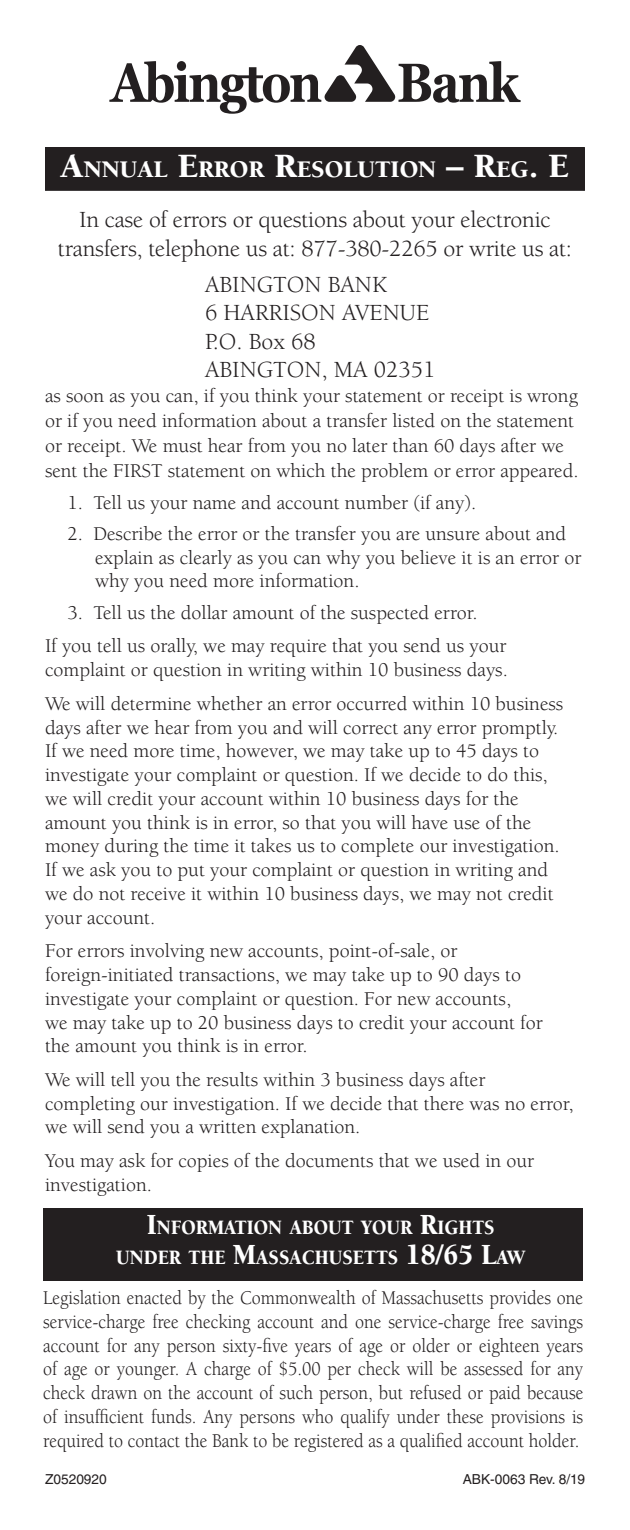
<style>
.page{position:relative;width:630px;height:1530px;background:#fff}
.page>*{position:absolute;margin:0;border:0;box-sizing:border-box;transform-origin:0 0}
.t1{font:900 24.5px "Berkeley Std";color:#fff}
.t2{font:23.75px/28.5px "Berkeley Std";letter-spacing:-.01em;color:#231f20}
.t3{font:900 21px/30px "Berkeley Std";color:#fff;text-align:center;scale:.9 1}
.t4{font:20px/23.8px "Berkeley Std";color:#231f20}
.t5{font:20px/23.8px "Berkeley Std";color:#231f20;text-align:justify;scale:.9 1}
.t6{font:13.75px "Helvetica LT Std";color:#231f20}
.s1{font-size:35px}
.s2{font-size:30px}
</style>
<div class="page">
<div style="left:46px;top:148px;width:538px;height:42px;background:#231f20"></div>
<div style="left:45px;top:147px;width:540px;height:44px;border:1px solid #231f20"></div>
<svg style="left:109px;top:45px;width:412px;height:69px"></svg>
<div style="left:43px;top:1208px;width:540px;height:72px;background:#231f20"></div>
<p class="t1" style="left:61px;top:157px;width:510px"><span class="s1">A</span>NNUAL <span class="s1">E</span>RROR <span class="s1">R</span>ESOLUTION <span class="s1">– R</span>EG<span class="s1">. E</span></p>
<p class="t2" style="left:58px;top:206px;width:516px;text-align:center">In case of errors or questions about your electronic transfers, telephone us at: 877-380-2265 or write us at:</p>
<p class="t2" style="left:205px;top:271px;width:226px">ABINGTON BANK<br>6 HARRISON AVENUE</p>
<p class="t2" style="left:205px;top:328px;width:232px">P.O. Box 68<br>ABINGTON, MA 02351</p>
<p class="t4" style="left:45px;top:384px;width:535px;line-height:25px">as soon as you can, if you think your statement or receipt is wrong or if you need information about a transfer listed on the statement or receipt. We must hear from you no later than 60 days after we sent the FIRST statement on which the problem or error appeared.</p>
<p class="t4" style="left:68px;top:491px;width:410px">1. Tell us your name and account number (if any).</p>
<p class="t4" style="left:95px;top:522px;width:488px;text-indent:-28px">2. Describe the error or the transfer you are unsure about and explain as clearly as you can why you believe it is an error or why you need more information.</p>
<p class="t4" style="left:68px;top:601px;width:412px">3. Tell us the dollar amount of the suspected error.</p>
<p class="t4" style="left:45px;top:635px;width:464px">If you tell us orally, we may require that you send us your complaint or question in writing within 10 business days.</p>
<p class="t4" style="left:45px;top:692px;width:520px">We will determine whether an error occurred within 10 business days after we hear from you and will correct any error promptly.<br>If we need more time, however, we may take up to 45 days to investigate your complaint or question. If we decide to do this, we will credit your account within 10 business days for the amount you think is in error, so that you will have use of the money during the time it takes us to complete our investigation.<br>If we ask you to put your complaint or question in writing and we do not receive it within 10 business days, we may not credit your account.</p>
<p class="t4" style="left:45px;top:939px;width:499px">For errors involving new accounts, point-of-sale, or foreign-initiated transactions, we may take up to 90 days to investigate your complaint or question. For new accounts,<br>we may take up to 20 business days to credit your account for the amount you think is in error.</p>
<p class="t4" style="left:45px;top:1068px;width:530px">We will tell you the results within 3 business days after completing our investigation. If we decide that there was no error, we will send you a written explanation.</p>
<p class="t4" style="left:45px;top:1149px;width:491px">You may ask for copies of the documents that we used in our investigation.</p>
<p class="t3" style="left:116px;top:1213px;width:456px"><span class="s2">I</span>NFORMATION ABOUT YOUR <span class="s2">R</span>IGHTS<br>UNDER THE <span class="s2">M</span>ASSACHUSETTS <span class="s2">18/65 L</span>AW</p>
<p class="t5" style="left:43px;top:1286px;width:602px">Legislation enacted by the Commonwealth of Massachusetts provides one service-charge free checking account and one service-charge free savings account for any person sixty-five years of age or older or eighteen years of age or younger. A charge of $5.00 per check will be assessed for any check drawn on the account of such person, but refused or paid because of insufficient funds. Any persons who qualify under these provisions is required to contact the Bank to be registered as a qualified account holder.</p>
<p class="t6" style="left:45px;top:1471px;width:63px">Z0520920</p>
<p class="t6" style="left:463px;top:1471px;width:124px">ABK-0063 Rev. 8/19</p>
</div>
